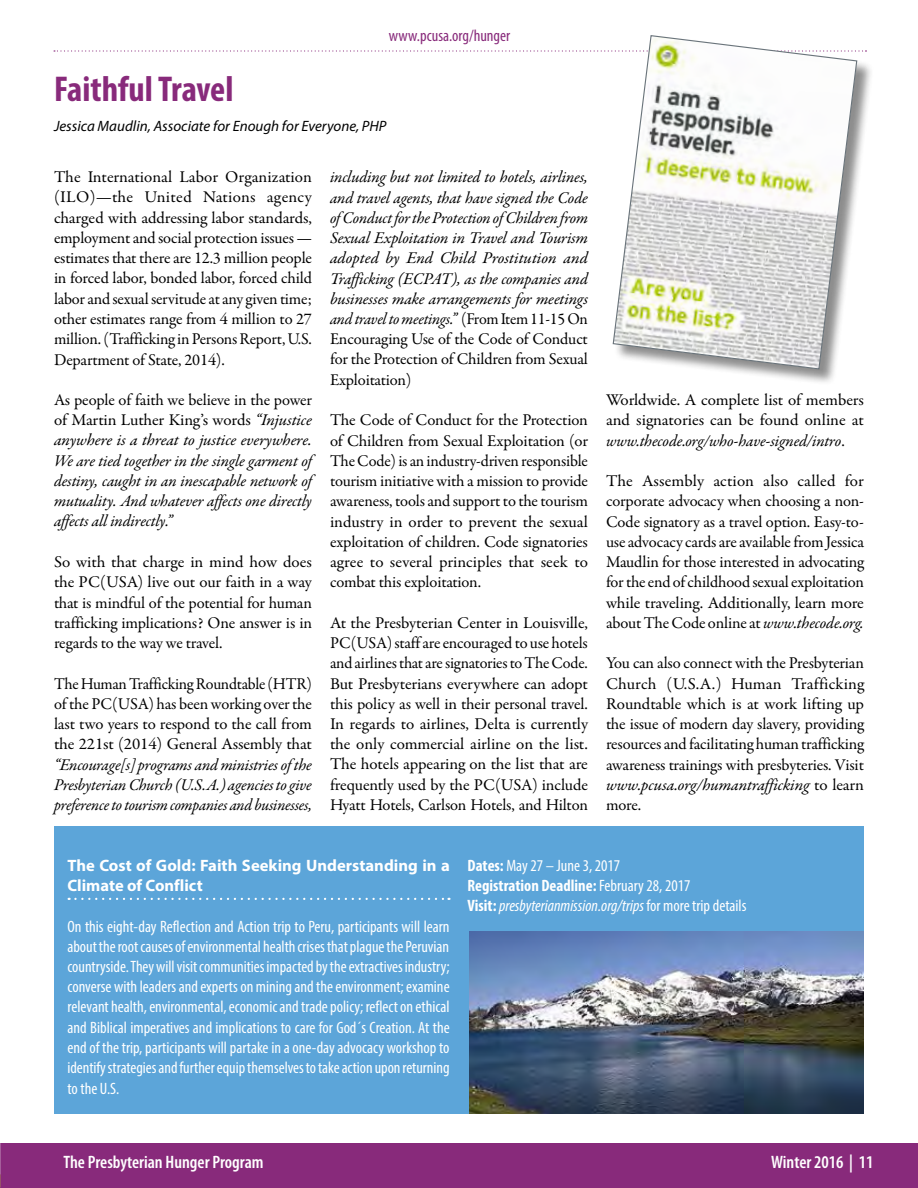
<style>
.page{position:relative;width:918px;height:1188px;background:#fff}
.page>*{position:absolute;margin:0;border:0;box-sizing:border-box;transform-origin:0 0}
.t1{font:700 condensed 36px "Myriad Pro";color:#882a7b}
.t2{font:600 condensed 18px "Myriad Pro";color:#fff}
.t3{font:16.5px/20.2px "Garamond Premr Pro";letter-spacing:-.01em;color:#000;text-align:justify}
.t4{font:italic 16.5px/20.2px "Garamond Premr Pro";letter-spacing:-.015em;color:#000;text-align:justify}
.t5{font:condensed 16.5px/20.2px "Myriad Pro";color:#fff;text-align:justify}
.t6{font:700 16.5px/20.2px "Myriad Pro";color:#fff}
.t7{font:condensed 16.5px "Myriad Pro";color:#882a7b}
.t8{font:italic 15px "Myriad Pro";color:#000}
.s1{font-style:normal}
.s2{font-style:italic}
.s3{font-weight:700}
</style>
<div class="page">
<svg style="left:54px;top:50px;width:558px;height:2px"></svg>
<div style="left:0;top:1143px;width:918px;height:45px;background:#882a7b"></div>
<img style="left:0;top:0;width:1px;height:1188px">
<div style="left:54px;top:827px;width:809px;height:287px;background:#5ca5d9"></div>
<svg style="left:69px;top:898px;width:380px;height:2px"></svg>
<img style="left:469px;top:932px;width:394px;height:182px">
<div style="left:614px;top:36px;width:260px;height:350px;background:#000;opacity:.45"></div>
<svg style="left:612px;top:35px;width:246px;height:335px"></svg>
<p class="t7" style="left:389px;top:26px;width:123px">www.pcusa.org/hunger</p>
<h1 class="t1" style="left:54px;top:67px;width:181px">Faithful Travel</h1>
<p class="t8" style="left:54px;top:117px;width:334px">Jessica Maudlin, Associate for Enough for Everyone, PHP</p>
<p class="t3" style="left:54px;top:167px;width:260px">The International Labor Organization (ILO)—the United Nations agency charged with addressing labor standards, employment and social protection issues — estimates that there are 12.3 million people in forced labor, bonded labor, forced child labor and sexual servitude at any given time; other estimates range from 4 million to 27 million. (Trafficking in Persons Report, U.S.<br>Department of State, 2014).</p>
<p class="t4" style="left:54px;top:391px;width:260px"><span class="s1">As people of faith we believe in the power of Martin Luther King’s words</span> “Injustice anywhere is a threat to justice everywhere.<br>We are tied together in the single garment of destiny, caught in an inescapable network of mutuality. And whatever affects one directly affects all indirectly.”</p>
<p class="t3" style="left:54px;top:552px;width:260px">So with that charge in mind how does the PC(USA) live out our faith in a way that is mindful of the potential for human trafficking implications? One answer is in regards to the way we travel.</p>
<p class="t3" style="left:54px;top:674px;width:260px">The Human Trafficking Roundtable (HTR) of the PC(USA) has been working over the last two years to respond to the call from the 221st (2014) General Assembly that</p>
<p class="t4" style="left:54px;top:755px;width:260px">“Encourage[s] programs and ministries of the Presbyterian Church (U.S.A.) agencies to give preference to tourism companies and businesses,</p>
<p class="t4" style="left:330px;top:168px;width:260px">including but not limited to hotels, airlines, and travel agents, that have signed the Code of Conduct for the Protection of Children from Sexual Exploitation in Travel and Tourism adopted by End Child Prostitution and Trafficking (ECPAT), as the companies and businesses make arrangements for meetings and travel to meetings.” <span class="s1">(From Item 11-15 On Encouraging Use of the Code of Conduct for the Protection of Children from Sexual Exploitation)</span></p>
<p class="t3" style="left:330px;top:410px;width:260px">The Code of Conduct for the Protection of Children from Sexual Exploitation (or The Code) is an industry-driven responsible tourism initiative with a mission to provide awareness, tools and support to the tourism industry in order to prevent the sexual exploitation of children. Code signatories agree to several principles that seek to combat this exploitation.</p>
<p class="t3" style="left:330px;top:613px;width:260px">At the Presbyterian Center in Louisville, PC(USA) staff are encouraged to use hotels and airlines that are signatories to The Code.<br>But Presbyterians everywhere can adopt this policy as well in their personal travel.<br>In regards to airlines, Delta is currently the only commercial airline on the list.<br>The hotels appearing on the list that are frequently used by the PC(USA) include Hyatt Hotels, Carlson Hotels, and Hilton</p>
<p class="t3" style="left:606px;top:390px;width:260px">Worldwide. A complete list of members and signatories can be found online at <span class="s2">www.thecode.org/who-have-signed/intro</span>.</p>
<p class="t3" style="left:606px;top:471px;width:260px">The Assembly action also called for corporate advocacy when choosing a non-Code signatory as a travel option. Easy-to&shy;use advocacy cards are available from Jessica Maudlin for those interested in advocating for the end of childhood sexual exploitation while traveling. Additionally, learn more about The Code online at <span class="s2">www.thecode.org.</span></p>
<p class="t3" style="left:606px;top:653px;width:260px">You can also connect with the Presbyterian Church (U.S.A.) Human Trafficking Roundtable which is at work lifting up the issue of modern day slavery, providing resources and facilitating human trafficking awareness trainings with presbyteries. Visit <span class="s2">www.pcusa.org/humantrafficking</span> to learn more.</p>
<p class="t6" style="left:68px;top:855px;width:384px">The Cost of Gold: Faith Seeking Understanding in a<br>Climate of Conflict</p>
<p class="t5" style="left:68px;top:916px;width:384px">On this eight-day Reflection and Action trip to Peru, participants will learn about the root causes of environmental health crises that plague the Peruvian countryside. They will visit communities impacted by the extractives industry; converse with leaders and experts on mining and the environment; examine relevant health, environmental, economic and trade policy; reflect on ethical and Biblical imperatives and implications to care for God´s Creation. At the end of the trip, participants will partake in a one-day advocacy workshop to identify strategies and further equip themselves to take action upon returning to the U.S.</p>
<p class="t5" style="left:468px;top:855px;width:280px;text-align:left"><span class="s3">Dates:</span> May 27 – June 3, 2017<br><span class="s3">Registration Deadline:</span> February 28, 2017<br><span class="s3">Visit:</span> <span class="s2">presbyterianmission.org/trips</span> for more trip details</p>
<p class="t2" style="left:63px;top:1151px;width:202px">The Presbyterian Hunger Program</p>
<p class="t2" style="left:771px;top:1151px;width:104px">Winter 2016 | 11</p>
</div>
